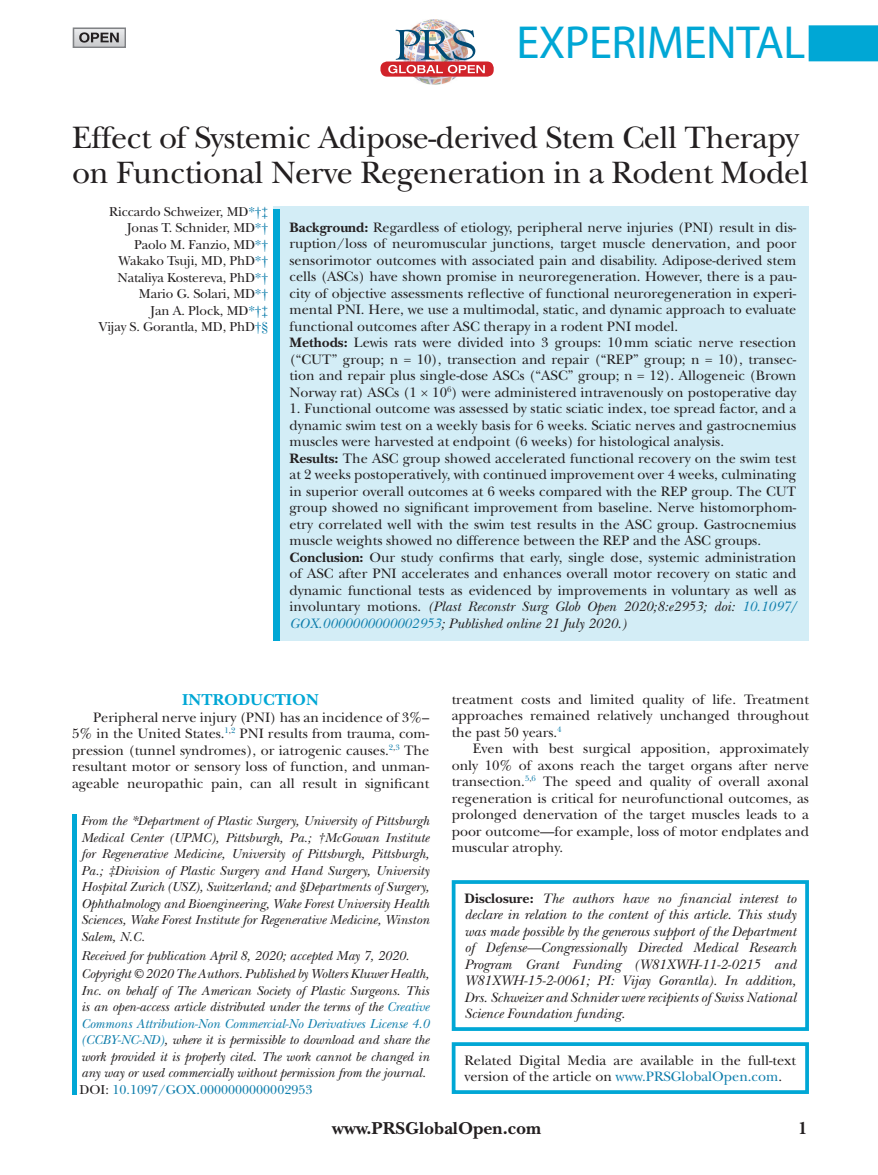
<style>
.page{position:relative;width:878px;height:1175px;background:#fff}
.page>*{position:absolute;margin:0;border:0;box-sizing:border-box;transform-origin:0 0}
.t1{font:46.5px "Myriad Pro";letter-spacing:-.01em;color:#00a7d5}
.t2{font:32.25px/34.5px "New Baskerville Std";letter-spacing:-.015em;color:#231f20}
.t3{font:700 18px "New Baskerville Std";color:#231f20}
.t4{font:700 16.5px "New Baskerville Std";color:#00a7d5}
.t5{font:14.25px/16.5px "New Baskerville Std";color:#231f20}
.t6{font:italic 14.25px/16.5px "New Baskerville Std";color:#231f20;text-align:justify}
.t7{font:italic 13.5px/16.5px "New Baskerville Std";letter-spacing:-.005em;color:#231f20}
.t8{font:13.5px/16.5px "New Baskerville Std";letter-spacing:-.01em;color:#231f20;text-align:right}
.s1{color:#0f7eac}
.s2{font-weight:700}
.s3{font-style:italic}
.s4{font-style:italic;color:#0f7eac}
.s5{font-style:normal}
.s6{font-style:normal;color:#0f7eac}
.s7{font-weight:700;font-style:normal}
</style>
<div class="page">
<div style="left:73px;top:28px;width:52px;height:20px;border:2px solid #808285"></div>
<svg style="left:79px;top:32px;width:40px;height:11px"></svg>
<div style="left:452px;top:1042px;width:356px;height:52px;border:4px solid #00a7d5"></div>
<div style="left:452px;top:880px;width:356px;height:150px;border:4px solid #00a7d5"></div>
<hr style="left:72px;top:814px;width:4px;height:132px;background:#00a7d5">
<hr style="left:72px;top:946px;width:4px;height:19px;background:#00a7d5">
<hr style="left:72px;top:965px;width:4px;height:118px;background:#00a7d5">
<hr style="left:72px;top:1081px;width:4px;height:13px;background:#00a7d5">
<div style="left:274px;top:126px;width:534px;height:514px;background:#d3edf6"></div>
<div style="left:274px;top:194px;width:534px;height:11px;background:#fff"></div>
<div style="left:274px;top:209px;width:6px;height:126px;background:#00a7d5"></div>
<div style="left:274px;top:325px;width:6px;height:126px;background:#00a7d5"></div>
<div style="left:274px;top:440px;width:6px;height:110px;background:#00a7d5"></div>
<div style="left:274px;top:539px;width:6px;height:101px;background:#00a7d5"></div>
<div style="left:72px;top:126px;width:736px;height:71px;background:#fff"></div>
<div style="left:808px;top:25px;width:70px;height:36px;background:#00a7d5"></div>
<img style="left:411px;top:20px;width:48px;height:64px">
<div style="left:380px;top:61px;width:113px;height:16px;background:#d1232a;border-radius:7px"></div>
<img style="left:388px;top:29px;width:97px;height:44px">
<h1 class="t1" style="left:516px;top:14px;width:290px">EXPERIMENTAL</h1>
<h2 class="t2" style="left:72px;top:121px;width:738px">Effect of Systemic Adipose-derived Stem Cell Therapy on Functional Nerve Regeneration in a Rodent Model</h2>
<p class="t8" style="left:99px;top:203px;width:171px">Riccardo Schweizer, MD<span class="s1">*†‡<br></span>Jonas T. Schnider, MD<span class="s1">*†<br></span>Paolo M. Fanzio, MD<span class="s1">*†<br></span>Wakako Tsuji, MD, PhD<span class="s1">*†<br></span>Nataliya Kostereva, PhD<span class="s1">*†<br></span>Mario G. Solari, MD<span class="s1">*†<br></span>Jan A. Plock, MD<span class="s1">*†‡<br></span>Vijay S. Gorantla, MD, PhD<span class="s1">†§</span></p>
<p class="t5" style="left:289px;top:219px;width:508px"><span class="s2">Background:</span> Regardless of etiology, peripheral nerve injuries (PNI) result in dis&shy;ruption/loss of neuromuscular junctions, target muscle denervation, and poor sensorimotor outcomes with associated pain and disability. Adipose-derived stem cells (ASCs) have shown promise in neuroregeneration. However, there is a pau&shy;city of objective assessments reflective of functional neuroregeneration in experi&shy;mental PNI. Here, we use a multimodal, static, and dynamic approach to evaluate functional outcomes after ASC therapy in a rodent PNI model.<br><span class="s2">Methods:</span> Lewis rats were divided into 3 groups: 10mm sciatic nerve resection (“CUT” group; n = 10), transection and repair (“REP” group; n = 10), transec&shy;tion and repair plus single-dose ASCs (“ASC” group; n = 12). Allogeneic (Brown Norway rat) ASCs (1 × 10<sup>6</sup>) were administered intravenously on postoperative day</p>
<p class="t5" style="left:289px;top:400px;width:508px">1. Functional outcome was assessed by static sciatic index, toe spread factor, and a dynamic swim test on a weekly basis for 6 weeks. Sciatic nerves and gastrocnemius muscles were harvested at endpoint (6 weeks) for histological analysis.<br><span class="s2">Results:</span> The ASC group showed accelerated functional recovery on the swim test at 2 weeks postoperatively, with continued improvement over 4 weeks, culminating in superior overall outcomes at 6 weeks compared with the REP group. The CUT group showed no significant improvement from baseline. Nerve histomorphom&shy;etry correlated well with the swim test results in the ASC group. Gastrocnemius muscle weights showed no difference between the REP and the ASC groups.<br><span class="s2">Conclusion:</span> Our study confirms that early, single dose, systemic administration of ASC after PNI accelerates and enhances overall motor recovery on static and dynamic functional tests as evidenced by improvements in voluntary as well as involuntary motions. <span class="s3">(Plast Reconstr Surg Glob Open 2020;8:e2953; doi:</span> <span class="s4">10.1097/ GOX.0000000000002953</span><span class="s3">; Published online 21 July 2020.)</span></p>
<p class="t4" style="left:182px;top:690px;width:138px">INTRODUCTION</p>
<p class="t5" style="left:72px;top:709px;width:359px;text-align:justify;text-indent:21px">Peripheral nerve injury (PNI) has an incidence of 3%– 5% in the United States.<sup>1</sup><sup>,</sup><sup>2</sup> PNI results from trauma, com&shy;pression (tunnel syndromes), or iatrogenic causes.<sup>2</sup><sup>,</sup><sup>3</sup> The resultant motor or sensory loss of function, and unman&shy;ageable neuropathic pain, can all result in significant</p>
<p class="t7" style="left:81px;top:812px;width:350px;text-align:justify">From the *Department of Plastic Surgery, University of Pittsburgh Medical Center (UPMC), Pittsburgh, Pa.; †McGowan Institute for Regenerative Medicine, University of Pittsburgh, Pittsburgh, Pa.; ‡Division of Plastic Surgery and Hand Surgery, University Hospital Zurich (USZ), Switzerland; and §Departments of Surgery, Ophthalmology and Bioengineering, Wake Forest University Health Sciences, Wake Forest Institute for Regenerative Medicine, Winston Salem, N.C.</p>
<p class="t7" style="left:81px;top:946px;width:350px;line-height:18.8px">Received for publication April 8, 2020; accepted May 7, 2020.<br>Copyright © 2020 The Authors. Published by Wolters Kluwer Health,</p>
<p class="t7" style="left:80px;top:982px;width:351px">Inc. on behalf of The American Society of Plastic Surgeons. This is an open-access article distributed under the terms of the <span class="s1">Creative Commons Attribution-Non Commercial-No Derivatives License 4.0 (CCBY-NC-ND)</span>, where it is permissible to download and share the work provided it is properly cited. The work cannot be changed in any way or used commercially without permission from the journal.<br><span class="s5">DOI:</span> <span class="s6">10.1097/GOX.0000000000002953</span></p>
<p class="t5" style="left:452px;top:691px;width:358px;text-align:justify">treatment costs and limited quality of life. Treatment approaches remained relatively unchanged throughout the past 50 years.<sup>4</sup></p>
<p class="t5" style="left:451px;top:740px;width:359px;text-align:justify;text-indent:21px">Even with best surgical apposition, approximately only 10% of axons reach the target organs after nerve transection.<sup>5</sup><sup>,</sup><sup>6</sup> The speed and quality of overall axonal regeneration is critical for neurofunctional outcomes, as prolonged denervation of the target muscles leads to a poor outcome—for example, loss of motor endplates and muscular atrophy.</p>
<p class="t6" style="left:464px;top:889px;width:333px"><span class="s7">Disclosure:</span> The authors have no financial interest to declare in relation to the content of this article. This study was made possible by the generous support of the Department of Defense—Congressionally Directed Medical Research Program Grant Funding (W81XWH-11-2-0215 and W81XWH-15-2-0061; PI: Vijay Gorantla). In addition, Drs. Schweizer and Schnider were recipients of Swiss National Science Foundation funding.</p>
<p class="t5" style="left:464px;top:1051px;width:333px">Related Digital Media are available in the full-text version of the article on <span class="s1">www.PRSGlobalOpen.com</span>.</p>
<p class="t3" style="left:332px;top:1118px;width:210px">www.PRSGlobalOpen.com</p>
<p class="t3" style="left:798px;top:1118px;width:11px">1</p>
</div>
